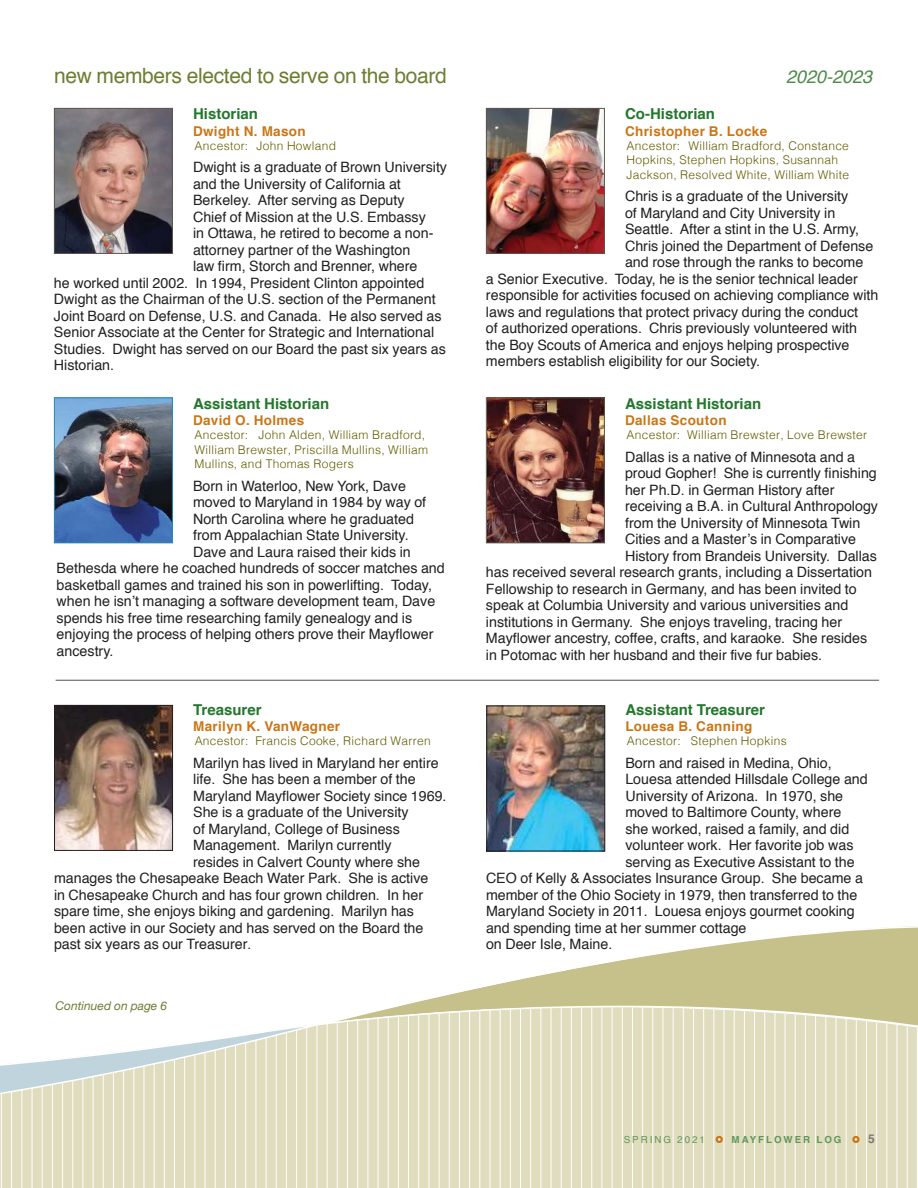
<style>
.page{position:relative;width:918px;height:1188px;background:#fff}
.page>*{position:absolute;margin:0;border:0;box-sizing:border-box;transform-origin:0 0}
.t1{font:21px "Helvetica";letter-spacing:-.015em;color:#6d7d33}
.t2{font:italic 18px "Helvetica";color:#4e8b49}
.t3{font:700 15px "Helvetica";color:#23772c}
.t4{font:14.25px "Helvetica";color:#221f1f}
.t5{font:700 13.5px "Helvetica";letter-spacing:.025em;color:#cb7616}
.t6{font:300 12px/14.4px "Helvetica";letter-spacing:.025em;color:#635d00}
.t7{font:italic 12px "Helvetica Neue";color:#6d7d33}
.t8{font:700 12px "Helvetica";color:#7e756f}
.t9{font:700 9.75px "Helvetica";letter-spacing:.2em;color:#61965b}
.t10{font:9.75px "Helvetica";letter-spacing:.2em;color:#61965b}
.s1{font-size:13.5px}
</style>
<div class="page">
<svg style="left:0;top:926px;width:918px;height:262px"></svg>
<div style="left:716px;top:1136px;width:7px;height:7px;border:2px solid #cb7616;border-radius:50%"></div>
<div style="left:852px;top:1136px;width:8px;height:7px;border:2px solid #cb7616;border-radius:50%"></div>
<img style="left:56px;top:707px;width:115px;height:142px">
<div style="left:54px;top:705px;width:119px;height:146px;border:1px solid #221f1f"></div>
<img style="left:56px;top:110px;width:115px;height:142px">
<div style="left:54px;top:108px;width:119px;height:146px;border:1px solid #5e564e"></div>
<img style="left:488px;top:708px;width:115px;height:141px">
<div style="left:486px;top:706px;width:119px;height:145px;border:1px solid #221f1f"></div>
<img style="left:488px;top:110px;width:115px;height:142px">
<div style="left:486px;top:108px;width:119px;height:146px;border:1px solid #5e564e"></div>
<img style="left:56px;top:399px;width:115px;height:142px">
<div style="left:54px;top:397px;width:119px;height:146px;border:1px solid #238db8"></div>
<img style="left:488px;top:399px;width:115px;height:142px">
<div style="left:486px;top:397px;width:119px;height:146px;border:1px solid #5e564e"></div>
<hr style="left:56px;top:680px;width:823px;height:1px;background:#58504a">
<h1 class="t1" style="left:54px;top:67px;width:394px">new members elected to serve on the board</h1>
<p class="t2" style="left:786px;top:69px;width:88px">2020-2023</p>
<p class="t3" style="left:193px;top:102px;width:67px">Historian</p>
<p class="t5" style="left:193px;top:120px;width:114px">Dwight N. Mason</p>
<p class="t6" style="left:195px;top:140px;width:143px">Ancestor: John Howland</p>
<p class="t4" style="left:193px;top:161px;width:256px">Dwight is a graduate of Brown University</p>
<p class="t4" style="left:193px;top:178px;width:209px">and the University of California at</p>
<p class="t4" style="left:193px;top:194px;width:213px">Berkeley. After serving as Deputy</p>
<p class="t4" style="left:193px;top:211px;width:234px">Chief of Mission at the U.S. Embassy</p>
<p class="t4" style="left:193px;top:227px;width:242px">in Ottawa, he retired to become a non-</p>
<p class="t4" style="left:193px;top:244px;width:219px">attorney partner of the Washington</p>
<p class="t4" style="left:193px;top:260px;width:226px">law firm, Storch and Brenner, where</p>
<p class="t4" style="left:54px;top:277px;width:372px">he worked until 2002. In 1994, President Clinton appointed</p>
<p class="t4" style="left:54px;top:293px;width:383px">Dwight as the Chairman of the U.S. section of the Permanent</p>
<p class="t4" style="left:54px;top:310px;width:389px">Joint Board on Defense, U.S. and Canada. He also served as</p>
<p class="t4" style="left:54px;top:326px;width:382px">Senior Associate at the Center for Strategic and International</p>
<p class="t4" style="left:54px;top:343px;width:394px">Studies. Dwight has served on our Board the past six years as</p>
<p class="t4" style="left:54px;top:359px;width:62px">Historian.</p>
<p class="t3" style="left:625px;top:102px;width:91px">Co-Historian</p>
<p class="t5" style="left:625px;top:120px;width:144px">Christopher B. Locke</p>
<p class="t6" style="left:627px;top:140px;width:224px">Ancestor: William Bradford, Constance<br>Hopkins, Stephen Hopkins, Susannah<br>Jackson, Resolved White, William White</p>
<p class="t4" style="left:625px;top:190px;width:225px">Chris is a graduate of the University</p>
<p class="t4" style="left:625px;top:207px;width:212px">of Maryland and City University in</p>
<p class="t4" style="left:625px;top:223px;width:236px">Seattle. After a stint in the U.S. Army,</p>
<p class="t4" style="left:625px;top:240px;width:250px">Chris joined the Department of Defense</p>
<p class="t4" style="left:625px;top:256px;width:240px">and rose through the ranks to become</p>
<p class="t4" style="left:486px;top:273px;width:373px">a Senior Executive. Today, he is the senior technical leader</p>
<p class="t4" style="left:486px;top:289px;width:394px">responsible for activities focused on achieving compliance with</p>
<p class="t4" style="left:486px;top:306px;width:374px">laws and regulations that protect privacy during the conduct</p>
<p class="t4" style="left:486px;top:322px;width:373px">of authorized operations. Chris previously volunteered with</p>
<p class="t4" style="left:486px;top:339px;width:365px">the Boy Scouts of America and enjoys helping prospective</p>
<p class="t4" style="left:486px;top:355px;width:276px">members establish eligibility for our Society.</p>
<p class="t3" style="left:193px;top:391px;width:138px">Assistant Historian</p>
<p class="t5" style="left:193px;top:409px;width:113px">David O. Holmes</p>
<p class="t6" style="left:195px;top:429px;width:235px">Ancestor: John Alden, William Bradford,<br>William Brewster, Priscilla Mullins, William<br>Mullins, and Thomas Rogers</p>
<p class="t4" style="left:193px;top:480px;width:214px">Born in Waterloo, New York, Dave</p>
<p class="t4" style="left:193px;top:496px;width:235px">moved to Maryland in 1984 by way of</p>
<p class="t4" style="left:193px;top:513px;width:222px">North Carolina where he graduated</p>
<p class="t4" style="left:193px;top:529px;width:217px">from Appalachian State University.</p>
<p class="t4" style="left:193px;top:546px;width:219px">Dave and Laura raised their kids in</p>
<p class="t4" style="left:57px;top:562px;width:390px">Bethesda where he coached hundreds of soccer matches and</p>
<p class="t4" style="left:57px;top:579px;width:377px">basketball games and trained his son in powerlifting. Today,</p>
<p class="t4" style="left:57px;top:590px;width:380px">when he isn’t managing a software development team, Dave</p>
<p class="t4" style="left:57px;top:612px;width:357px">spends his free time researching family genealogy and is</p>
<p class="t4" style="left:57px;top:628px;width:379px">enjoying the process of helping others prove their Mayflower</p>
<p class="t4" style="left:57px;top:645px;width:58px">ancestry.</p>
<p class="t3" style="left:193px;top:697px;width:70px">Treasurer</p>
<p class="t5" style="left:193px;top:721px;width:148px">Marilyn K. VanWagner</p>
<p class="t6" style="left:195px;top:735px;width:238px">Ancestor: Francis Cooke, Richard Warren</p>
<p class="t4" style="left:193px;top:757px;width:247px">Marilyn has lived in Maryland her entire</p>
<p class="t4" style="left:193px;top:773px;width:224px">life. She has been a member of the</p>
<p class="t4" style="left:193px;top:790px;width:255px">Maryland Mayflower Society since 1969.</p>
<p class="t4" style="left:193px;top:806px;width:217px">She is a graduate of the University</p>
<p class="t4" style="left:193px;top:823px;width:208px">of Maryland, College of Business</p>
<p class="t4" style="left:193px;top:839px;width:200px">Management. Marilyn currently</p>
<p class="t4" style="left:193px;top:856px;width:228px">resides in Calvert County where she</p>
<p class="t4" style="left:54px;top:872px;width:376px">manages the Chesapeake Beach Water Park. She is active</p>
<p class="t4" style="left:54px;top:889px;width:371px">in Chesapeake Church and has four grown children. In her</p>
<p class="t4" style="left:54px;top:905px;width:361px">spare time, she enjoys biking and gardening. Marilyn has</p>
<p class="t4" style="left:54px;top:922px;width:371px">been active in our Society and has served on the Board the</p>
<p class="t4" style="left:54px;top:938px;width:199px">past six years as our Treasurer<span class="s1">.</span></p>
<p class="t7" style="left:56px;top:1001px;width:113px">Continued on page 6</p>
<p class="t3" style="left:625px;top:391px;width:138px">Assistant Historian</p>
<p class="t5" style="left:625px;top:409px;width:103px">Dallas Scouton</p>
<p class="t6" style="left:627px;top:429px;width:242px">Ancestor: William Brewster, Love Brewster</p>
<p class="t4" style="left:625px;top:451px;width:232px">Dallas is a native of Minnesota and a</p>
<p class="t4" style="left:625px;top:467px;width:253px">proud Gopher! She is currently finishing</p>
<p class="t4" style="left:625px;top:484px;width:211px">her Ph.D. in German History after</p>
<p class="t4" style="left:625px;top:500px;width:255px">receiving a B.A. in Cultural Anthropology</p>
<p class="t4" style="left:625px;top:517px;width:237px">from the University of Minnesota Twin</p>
<p class="t4" style="left:625px;top:528px;width:233px">Cities and a Master’s in Comparative</p>
<p class="t4" style="left:625px;top:550px;width:253px">History from Brandeis University. Dallas</p>
<p class="t4" style="left:486px;top:566px;width:388px">has received several research grants, including a Dissertation</p>
<p class="t4" style="left:486px;top:583px;width:372px">Fellowship to research in Germany, and has been invited to</p>
<p class="t4" style="left:486px;top:599px;width:364px">speak at Columbia University and various universities and</p>
<p class="t4" style="left:486px;top:616px;width:358px">institutions in Germany. She enjoys traveling, tracing her</p>
<p class="t4" style="left:486px;top:632px;width:383px">Mayflower ancestry, coffee, crafts, and karaoke. She resides</p>
<p class="t4" style="left:486px;top:649px;width:338px">in Potomac with her husband and their five fur babies.</p>
<p class="t3" style="left:625px;top:697px;width:141px">Assistant Treasurer</p>
<p class="t5" style="left:625px;top:715px;width:128px">Louesa B. Canning</p>
<p class="t6" style="left:627px;top:735px;width:161px">Ancestor: Stephen Hopkins</p>
<p class="t4" style="left:625px;top:757px;width:208px">Born and raised in Medina, Ohio,</p>
<p class="t4" style="left:625px;top:773px;width:244px">Louesa attended Hillsdale College and</p>
<p class="t4" style="left:625px;top:790px;width:219px">University of Arizona. In 1970, she</p>
<p class="t4" style="left:625px;top:806px;width:217px">moved to Baltimore County, where</p>
<p class="t4" style="left:625px;top:823px;width:225px">she worked, raised a family, and did</p>
<p class="t4" style="left:625px;top:839px;width:230px">volunteer work. Her favorite job was</p>
<p class="t4" style="left:625px;top:856px;width:231px">serving as Executive Assistant to the</p>
<p class="t4" style="left:486px;top:872px;width:378px">CEO of Kelly &amp; Associates Insurance Group. She became a</p>
<p class="t4" style="left:486px;top:889px;width:373px">member of the Ohio Society in 1979, then transferred to the</p>
<p class="t4" style="left:486px;top:905px;width:370px">Maryland Society in 2011. Louesa enjoys gourmet cooking</p>
<p class="t4" style="left:486px;top:922px;width:262px">and spending time at her summer cottage</p>
<p class="t4" style="left:486px;top:938px;width:128px">on Deer Isle, Maine.</p>
<p class="t10" style="left:624px;top:1135px;width:83px">SPRING 2021</p>
<p class="t9" style="left:732px;top:1136px;width:111px">MAYFLOWER LOG</p>
<p class="t8" style="left:868px;top:1134px;width:8px">5</p>
</div>
